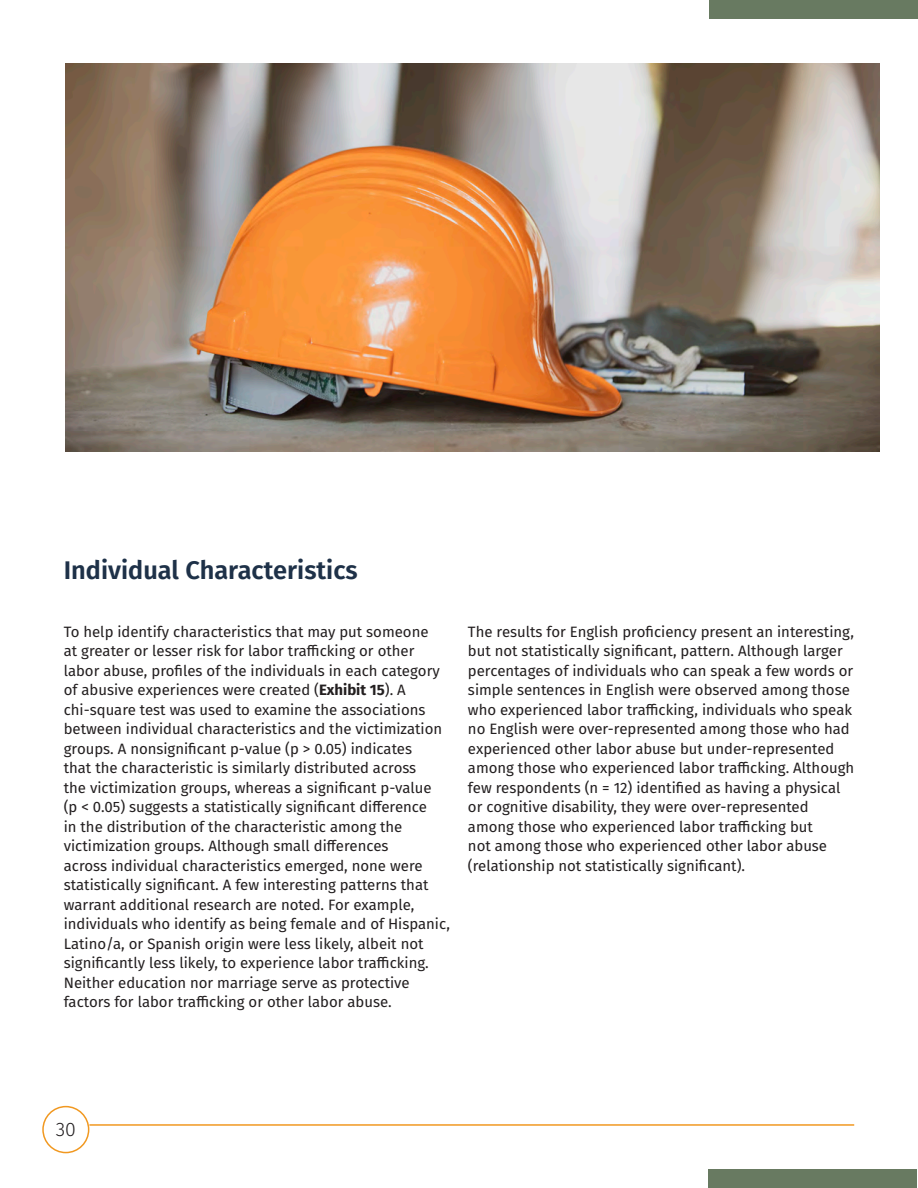
<style>
.page{position:relative;width:918px;height:1188px;background:#fff}
.page>*{position:absolute;margin:0;border:0;box-sizing:border-box;transform-origin:0 0}
.t1{font:600 25.5px "Fira Sans";color:#1e3148}
.t2{font:300 19.5px "Fira Sans";color:#231f20}
.t3{font:15px/19.5px "Fira Sans";color:#231f20}
.s1{font-weight:700}
</style>
<div class="page">
<img style="left:66px;top:64px;width:813px;height:387px">
<div style="left:42px;top:1106px;width:47px;height:47px;border:2px solid #f19820;border-radius:50%"></div>
<div style="left:710px;top:0;width:208px;height:19px;background:#687a61"></div>
<hr style="left:89px;top:1124px;width:765px;height:2px;background:#f19820">
<div style="left:708px;top:1169px;width:209px;height:19px;background:#687a61"></div>
<h4 class="t1" style="left:64px;top:549px;width:295px">Individual Characteristics</h4>
<p class="t3" style="left:64px;top:621px;width:388px">To help identify characteristics that may put someone<br>at greater or lesser risk for labor trafficking or other labor abuse, profiles of the individuals in each category of abusive experiences were created (<span class="s1">Exhibit 15</span>). A chi-square test was used to examine the associations between individual characteristics and the victimization groups. A nonsignificant p-value (p &gt; 0.05) indicates<br>that the characteristic is similarly distributed across<br>the victimization groups, whereas a significant p-value<br>(p &lt; 0.05) suggests a statistically significant difference<br>in the distribution of the characteristic among the victimization groups. Although small differences<br>across individual characteristics emerged, none were statistically significant. A few interesting patterns that warrant additional research are noted. For example, individuals who identify as being female and of Hispanic, Latino/a, or Spanish origin were less likely, albeit not significantly less likely, to experience labor trafficking.<br>Neither education nor marriage serve as protective factors for labor trafficking or other labor abuse.</p>
<p class="t3" style="left:468px;top:621px;width:388px">The results for English proficiency present an interesting, but not statistically significant, pattern. Although larger percentages of individuals who can speak a few words or simple sentences in English were observed among those who experienced labor trafficking, individuals who speak no English were over-represented among those who had experienced other labor abuse but under-represented among those who experienced labor trafficking. Although few respondents (n = 12) identified as having a physical or cognitive disability, they were over-represented among those who experienced labor trafficking but<br>not among those who experienced other labor abuse (relationship not statistically significant).</p>
<h2 class="t2" style="left:56px;top:1116px;width:22px">30</h2>
</div>
